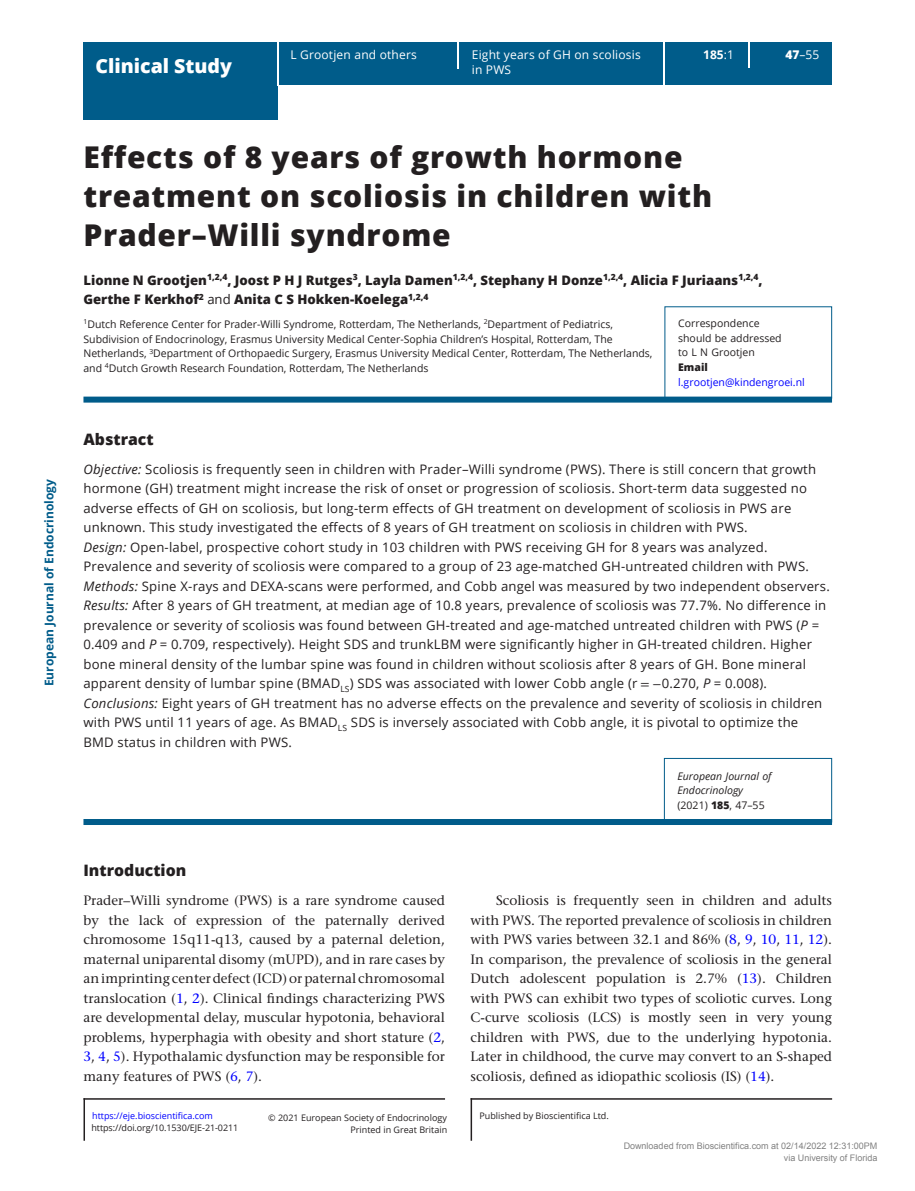
<style>
.page{position:relative;width:915px;height:1191px;background:#fff}
.page>*{position:absolute;margin:0;border:0;box-sizing:border-box;transform-origin:0 0}
.CT{font:800 30px/39px "Open Sans";letter-spacing:.025em;color:#231f20}
.AT{font:800 19.5px "Open Sans";color:#fff}
.H1_Rule{font:800 15.75px "Open Sans";color:#231f20}
.ABS_H{font:800 15.75px "Open Sans";color:#231f20}
.TXI{font:500 13.5px/19.5px "Stone Serif Std";color:#231f20;text-align:justify}
.TXT{font:500 13.5px/19.5px "Stone Serif Std";color:#231f20;text-align:justify}
.ABS_TXT{font:13.2px/19.5px "Open Sans";letter-spacing:.015em;color:#231f20}
.ABS_TXT_L{font:13.2px/19.5px "Open Sans";letter-spacing:.015em;color:#231f20}
.AU{font:800 13.2px/19.5px "Open Sans";color:#231f20}
.t1{font:12px "Open Sans";letter-spacing:.015em;color:#fff}
.t2{font:700 12px "Open Sans";color:#005c8a}
.t3{font:700 12px "Open Sans";color:#fff}
.Address{font:10.5px/14.7px "Open Sans";color:#231f20}
.Corres{font:italic 10.5px/14.7px "Open Sans";color:#231f20}
.Corres-2{font:10.5px "Open Sans";color:#231f20}
.Corres-3{font:10.5px "Open Sans";color:#00f}
.Corres-4{font:800 10.5px "Open Sans";color:#231f20}
.DOI{font:9px "Open Sans";color:#231f20}
.t4{font:9px/12px "Arial";color:rgb(0 0 0/.5);text-align:right}
.t5{font:9px "Open Sans";color:#00f}
.TXT-2{font:9px "Open Sans";color:#231f20}
.s1{font-weight:400}
.s2{font-weight:800}
.s3{font-style:italic}
.s4{font-family:"STIX General"}
.s5{font-style:normal}
.s6{font-weight:800;font-style:normal}
.s7{color:#00f}
</style>
<div class="page">
<div style="left:83px;top:84px;width:194px;height:35px;background:#005c8a"></div>
<hr style="left:83px;top:1098px;width:362px;height:1px;background:#231f20">
<hr style="left:83px;top:1098px;width:2px;height:42px;background:#231f20">
<hr style="left:470px;top:1098px;width:361px;height:1px;background:#231f20">
<hr style="left:470px;top:1098px;width:2px;height:42px;background:#231f20">
<div style="left:83px;top:42px;width:748px;height:43px;background:#005c8a"></div>
<hr style="left:277px;top:42px;width:1px;height:43px;background:#fff">
<hr style="left:663px;top:42px;width:1px;height:43px;background:#fff">
<hr style="left:457px;top:42px;width:2px;height:26px;background:#fff">
<hr style="left:747px;top:43px;width:2px;height:25px;background:#fff">
<div style="left:83px;top:396px;width:748px;height:6px;background:#005c8a"></div>
<div style="left:83px;top:819px;width:748px;height:6px;background:#005c8a"></div>
<div style="left:664px;top:306px;width:167px;height:92px;border:1px solid #005c8a"></div>
<div style="left:663px;top:758px;width:168px;height:64px;border:1px solid #005c8a"></div>
<p class="t2" style="left:40px;top:686px;width:209px;rotate:-90deg">European Journal of Endocrinology</p>
<p class="AT" style="left:95px;top:51px;width:138px">Clinical Study</p>
<p class="t1" style="left:290px;top:47px;width:128px">L Grootjen and others</p>
<p class="t1" style="left:471px;top:47px;width:170px">Eight years of GH on scoliosis</p>
<p class="t3" style="left:703px;top:47px;width:32px">185<span class="s1">:1</span></p>
<p class="t1" style="left:785px;top:47px;width:35px"><span class="s2">47</span>–55</p>
<p class="t1" style="left:471px;top:61px;width:41px">in PWS</p>
<p class="CT" style="left:83px;top:136px;width:630px">Effects of 8 years of growth hormone treatment on scoliosis in children with<br>Prader–Willi syndrome</p>
<p class="AU" style="left:83px;top:269px;width:680px">Lionne N Grootjen<sup>1,2,4</sup>, Joost P H J Rutges<sup>3</sup>, Layla Damen<sup>1,2,4</sup>, Stephany H Donze<sup>1,2,4</sup>, Alicia F Juriaans<sup>1,2,4</sup>,<br>Gerthe F Kerkhof<sup>2</sup> <span class="s1">and</span> Anita C S Hokken-Koelega<sup>1,2,4</sup></p>
<p class="Address" style="left:83px;top:316px;width:570px"><sup>1</sup>Dutch Reference Center for Prader-Willi Syndrome, Rotterdam, The Netherlands, <sup>2</sup>Department of Pediatrics, Subdivision of Endocrinology, Erasmus University Medical Center-Sophia Children’s Hospital, Rotterdam, The Netherlands, <sup>3</sup>Department of Orthopaedic Surgery, Erasmus University Medical Center, Rotterdam, The Netherlands, and <sup>4</sup>Dutch Growth Research Foundation, Rotterdam, The Netherlands</p>
<p class="Corres-2" style="left:678px;top:316px;width:83px">Correspondence</p>
<p class="Corres-2" style="left:678px;top:331px;width:105px">should be addressed</p>
<p class="Corres-2" style="left:678px;top:345px;width:78px">to L N Grootjen</p>
<p class="Corres-4" style="left:678px;top:359px;width:31px">Email</p>
<p class="Corres-3" style="left:678px;top:375px;width:128px">l.grootjen@kindengroei.nl</p>
<p class="ABS_H" style="left:83px;top:428px;width:72px">Abstract</p>
<p class="ABS_TXT" style="left:83px;top:459px;width:734px"><span class="s3">Objective:</span> Scoliosis is frequently seen in children with Prader–Willi syndrome (PWS). There is still concern that growth hormone (GH) treatment might increase the risk of onset or progression of scoliosis. Short-term data suggested no adverse effects of GH on scoliosis, but long-term effects of GH treatment on development of scoliosis in PWS are unknown. This study investigated the effects of 8 years of GH treatment on scoliosis in children with PWS.</p>
<p class="ABS_TXT" style="left:83px;top:537px;width:726px"><span class="s3">Design:</span> Open-label, prospective cohort study in 103 children with PWS receiving GH for 8 years was analyzed.<br>Prevalence and severity of scoliosis were compared to a group of 23 age-matched GH-untreated children with PWS.</p>
<p class="ABS_TXT" style="left:83px;top:576px;width:747px"><span class="s3">Methods:</span> Spine X-rays and DEXA-scans were performed, and Cobb angel was measured by two independent observers.</p>
<p class="ABS_TXT" style="left:83px;top:595px;width:744px"><span class="s3">Results:</span> After 8 years of GH treatment, at median age of 10.8 years, prevalence of scoliosis was 77.7%. No difference in prevalence or severity of scoliosis was found between GH-treated and age-matched untreated children with PWS (<span class="s3">P</span> = 0.409 and <span class="s3">P</span> = 0.709, respectively). Height SDS and trunkLBM were significantly higher in GH-treated children. Higher bone mineral density of the lumbar spine was found in children without scoliosis after 8 years of GH. Bone mineral apparent density of lumbar spine (BMAD<sub>LS</sub>) SDS was associated with lower Cobb angle (r <span class="s4">= −</span>0.270, <span class="s3">P</span> = 0.008).</p>
<p class="ABS_TXT_L" style="left:83px;top:693px;width:740px"><span class="s3">Conclusions:</span> Eight years of GH treatment has no adverse effects on the prevalence and severity of scoliosis in children with PWS until 11 years of age. As BMAD<sub>LS</sub> SDS is inversely associated with Cobb angle, it is pivotal to optimize the<br>BMD status in children with PWS.</p>
<p class="Corres" style="left:677px;top:768px;width:95px">European Journal of<br>Endocrinology <span class="s5">(2021)</span> <span class="s6">185</span><span class="s5">, 47–55</span></p>
<p class="H1_Rule" style="left:83px;top:858px;width:104px">Introduction</p>
<p class="TXT" style="left:83px;top:891px;width:363px">Prader–Willi syndrome (PWS) is a rare syndrome caused by the lack of expression of the paternally derived chromosome 15q11-q13, caused by a paternal deletion, maternal uniparental disomy (mUPD), and in rare cases by an imprinting center defect (ICD) or paternal chromosomal translocation (<span class="s7">1</span>, <span class="s7">2</span>). Clinical findings characterizing PWS are developmental delay, muscular hypotonia, behavioral problems, hyperphagia with obesity and short stature (<span class="s7">2</span>, <span class="s7">3</span>, <span class="s7">4</span>, <span class="s7">5</span>). Hypothalamic dysfunction may be responsible for many features of PWS (<span class="s7">6</span>, <span class="s7">7</span>).</p>
<p class="TXI" style="left:470px;top:891px;width:363px;text-indent:26px">Scoliosis is frequently seen in children and adults with PWS. The reported prevalence of scoliosis in children with PWS varies between 32.1 and 86% (<span class="s7">8</span>, <span class="s7">9</span>, <span class="s7">10</span>, <span class="s7">11</span>, <span class="s7">12</span>).<br>In comparison, the prevalence of scoliosis in the general Dutch adolescent population is 2.7% (<span class="s7">13</span>). Children with PWS can exhibit two types of scoliotic curves. Long C-curve scoliosis (LCS) is mostly seen in very young children with PWS, due to the underlying hypotonia.<br>Later in childhood, the curve may convert to an S-shaped scoliosis, defined as idiopathic scoliosis (IS) (<span class="s7">14</span>).</p>
<p class="t5" style="left:92px;top:1109px;width:122px">https://eje.bioscientifica.com</p>
<p class="DOI" style="left:268px;top:1112px;width:180px">© 2021 European Society of Endocrinology</p>
<p class="DOI" style="left:91px;top:1121px;width:148px">https://doi.org/10.1530/EJE-21-0211</p>
<p class="DOI" style="left:350px;top:1123px;width:98px">Printed in Great Britain</p>
<p class="TXT-2" style="left:479px;top:1109px;width:131px">Published by Bioscientifica Ltd.</p>
<p class="t4" style="left:623px;top:1139px;width:255px">Downloaded from Bioscientifica.com at 02/14/2022 12:31:00PM via University of Florida</p>
</div>
